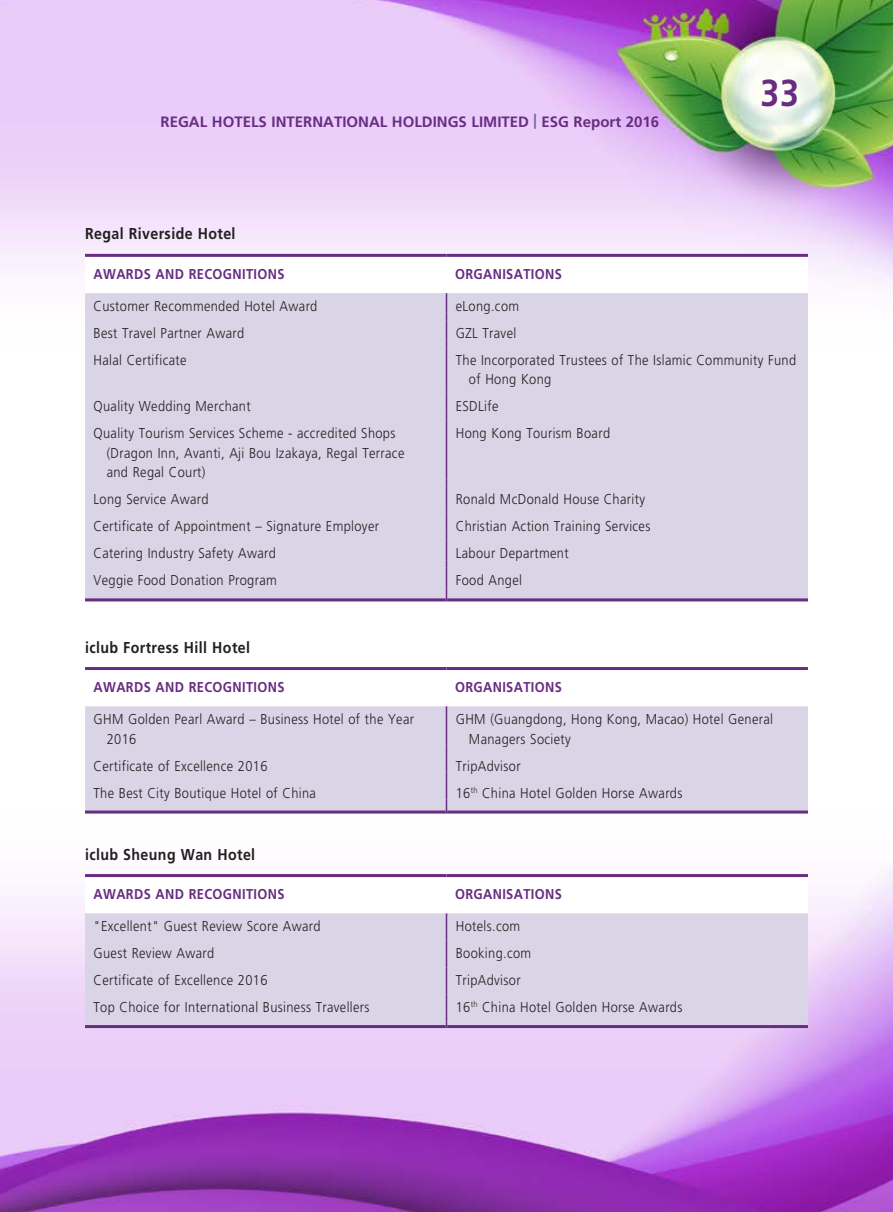
<style>
.page{position:relative;width:893px;height:1212px;background:#fff}
.page>*{position:absolute;margin:0;border:0;box-sizing:border-box;transform-origin:0 0}
.t1{font:700 37.5px "Frutiger LT Std";color:#682d82;scale:.9 1}
._5__副副標題{font:700 15.75px "Frutiger LT Std";letter-spacing:.03em;color:#231f20;scale:.9 1}
.t2{font:700 15px "Frutiger LT Std";color:#682d82}
._1__內文{font:300 14.25px "Frutiger LT Std";letter-spacing:.03em;color:#231f20;scale:.9 1}
._1__內文-2{font:700 14.25px "Frutiger LT Std";letter-spacing:.03em;color:#682d82;scale:.9 1}
.s1{color:#705f9c}
</style>
<div class="page">
<img style="left:1px;top:0;width:892px;height:1212px">
<div style="left:85px;top:347px;width:723px;height:251px;background:#d9d4e6"></div>
<svg style="left:85px;top:257px;width:723px;height:90px"></svg>
<hr style="left:446px;top:347px;width:1px;height:39px;background:#682d82">
<svg style="left:446px;top:386px;width:1px;height:35px"></svg>
<hr style="left:446px;top:421px;width:1px;height:58px;background:#682d82">
<svg style="left:446px;top:479px;width:1px;height:122px"></svg>
<hr style="left:85px;top:254px;width:361px;height:3px;background:#682d82">
<hr style="left:446px;top:254px;width:362px;height:3px;background:#682d82">
<hr style="left:85px;top:598px;width:361px;height:3px;background:#682d82">
<hr style="left:447px;top:598px;width:361px;height:3px;background:#682d82">
<svg style="left:85px;top:675px;width:723px;height:31px"></svg>
<div style="left:85px;top:706px;width:723px;height:104px;background:#d9d4e6"></div>
<hr style="left:446px;top:706px;width:1px;height:39px;background:#682d82">
<svg style="left:446px;top:745px;width:1px;height:68px"></svg>
<hr style="left:85px;top:667px;width:361px;height:3px;background:#682d82">
<hr style="left:446px;top:667px;width:362px;height:3px;background:#682d82">
<hr style="left:85px;top:810px;width:361px;height:3px;background:#682d82">
<hr style="left:447px;top:810px;width:361px;height:3px;background:#682d82">
<svg style="left:85px;top:877px;width:723px;height:151px"></svg>
<hr style="left:85px;top:874px;width:361px;height:3px;background:#682d82">
<hr style="left:446px;top:874px;width:362px;height:3px;background:#682d82">
<hr style="left:85px;top:1025px;width:361px;height:3px;background:#682d82">
<hr style="left:447px;top:1025px;width:361px;height:3px;background:#682d82">
<p class="t2" style="left:161px;top:113px;width:500px">REGAL HOTELS INTERNATIONAL HOLDINGS LIMITED <span class="s1">|</span> ESG Report 2016</p>
<h1 class="t1" style="left:760px;top:70px;width:44px">33</h1>
<p class="_5__副副標題" style="left:85px;top:225px;width:169px">Regal Riverside Hotel</p>
<p class="_1__內文-2" style="left:94px;top:265px;width:214px">AWARDS AND RECOGNITIONS</p>
<p class="_1__內文-2" style="left:455px;top:265px;width:120px">ORGANISATIONS</p>
<p class="_1__內文" style="left:94px;top:298px;width:250px">Customer Recommended Hotel Award</p>
<p class="_1__內文" style="left:456px;top:298px;width:72px">eLong.com</p>
<p class="_1__內文" style="left:94px;top:325px;width:169px">Best Travel Partner Award</p>
<p class="_1__內文" style="left:456px;top:325px;width:69px">GZL Travel</p>
<p class="_1__內文" style="left:94px;top:352px;width:105px">Halal Certificate</p>
<p class="_1__內文" style="left:456px;top:352px;width:380px">The Incorporated Trustees of The Islamic Community Fund</p>
<p class="_1__內文" style="left:469px;top:371px;width:93px">of Hong Kong</p>
<p class="_1__內文" style="left:94px;top:398px;width:176px">Quality Wedding Merchant</p>
<p class="_1__內文" style="left:456px;top:398px;width:49px">ESDLife</p>
<p class="_1__內文" style="left:94px;top:425px;width:337px">Quality Tourism Services Scheme - accredited Shops</p>
<p class="_1__內文" style="left:107px;top:445px;width:332px">(Dragon Inn, Avanti, Aji Bou Izakaya, Regal Terrace</p>
<p class="_1__內文" style="left:107px;top:464px;width:111px">and Regal Court)</p>
<p class="_1__內文" style="left:456px;top:425px;width:173px">Hong Kong Tourism Board</p>
<p class="_1__內文" style="left:94px;top:491px;width:129px">Long Service Award</p>
<p class="_1__內文" style="left:456px;top:491px;width:212px">Ronald McDonald House Charity</p>
<p class="_1__內文" style="left:94px;top:518px;width:319px">Certificate of Appointment – Signature Employer</p>
<p class="_1__內文" style="left:456px;top:518px;width:218px">Christian Action Training Services</p>
<p class="_1__內文" style="left:94px;top:545px;width:204px">Catering Industry Safety Award</p>
<p class="_1__內文" style="left:456px;top:545px;width:127px">Labour Department</p>
<p class="_1__內文" style="left:94px;top:572px;width:205px">Veggie Food Donation Program</p>
<p class="_1__內文" style="left:456px;top:572px;width:75px">Food Angel</p>
<p class="_5__副副標題" style="left:85px;top:638px;width:185px">iclub Fortress Hill Hotel</p>
<p class="_1__內文-2" style="left:94px;top:679px;width:214px">AWARDS AND RECOGNITIONS</p>
<p class="_1__內文-2" style="left:455px;top:679px;width:120px">ORGANISATIONS</p>
<p class="_1__內文" style="left:94px;top:711px;width:358px">GHM Golden Pearl Award – Business Hotel of the Year</p>
<p class="_1__內文" style="left:107px;top:730px;width:34px">2016</p>
<p class="_1__內文" style="left:456px;top:711px;width:354px">GHM (Guangdong, Hong Kong, Macao) Hotel General</p>
<p class="_1__內文" style="left:469px;top:730px;width:115px">Managers Society</p>
<p class="_1__內文" style="left:94px;top:757px;width:195px">Certificate of Excellence 2016</p>
<p class="_1__內文" style="left:456px;top:757px;width:74px">TripAdvisor</p>
<p class="_1__內文" style="left:94px;top:784px;width:249px">The Best City Boutique Hotel of China</p>
<p class="_1__內文" style="left:456px;top:784px;width:253px">16<sup>th</sup> China Hotel Golden Horse Awards</p>
<p class="_5__副副標題" style="left:85px;top:845px;width:191px">iclub Sheung Wan Hotel</p>
<p class="_1__內文-2" style="left:94px;top:886px;width:214px">AWARDS AND RECOGNITIONS</p>
<p class="_1__內文-2" style="left:455px;top:886px;width:120px">ORGANISATIONS</p>
<p class="_1__內文" style="left:94px;top:918px;width:254px">"Excellent" Guest Review Score Award</p>
<p class="_1__內文" style="left:456px;top:918px;width:73px">Hotels.com</p>
<p class="_1__內文" style="left:94px;top:945px;width:136px">Guest Review Award</p>
<p class="_1__內文" style="left:456px;top:945px;width:85px">Booking.com</p>
<p class="_1__內文" style="left:94px;top:972px;width:195px">Certificate of Excellence 2016</p>
<p class="_1__內文" style="left:456px;top:972px;width:74px">TripAdvisor</p>
<p class="_1__內文" style="left:94px;top:999px;width:308px">Top Choice for International Business Travellers</p>
<p class="_1__內文" style="left:456px;top:999px;width:253px">16<sup>th</sup> China Hotel Golden Horse Awards</p>
</div>
